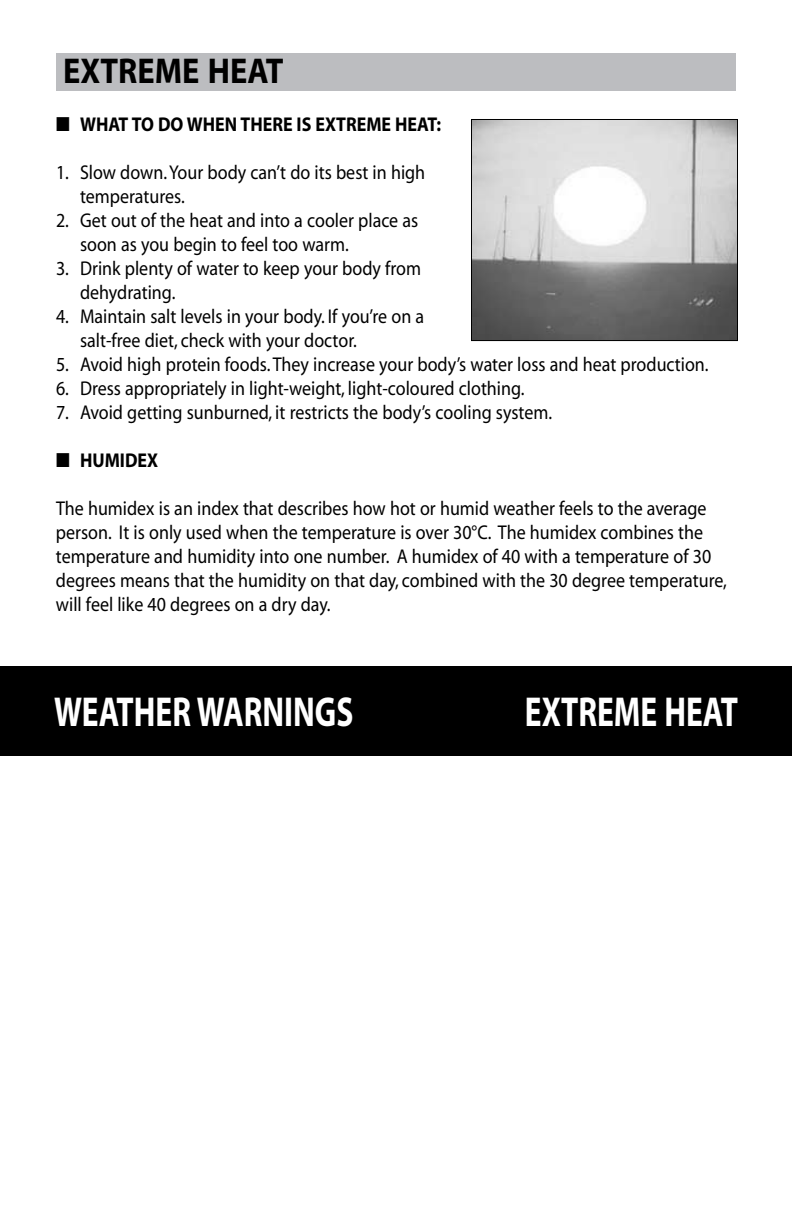
<style>
.page{position:relative;width:792px;height:1224px;background:#fff}
.page>*{position:absolute;margin:0;border:0;box-sizing:border-box;transform-origin:0 0}
.t1{font:700 42px "Myriad";color:#fff;scale:.75 1}
.t2{font:700 36px "Myriad";color:#000;scale:.9 1}
.t3{font:20px/24px "Myriad";color:#000;scale:.9 1}
.t4{font:700 20px "Myriad";color:#000;scale:.9 1}
</style>
<div class="page">
<div style="left:0;top:666px;width:792px;height:90px;background:#000"></div>
<div style="left:56px;top:53px;width:680px;height:30px;background:#bcbdc0"></div>
<div style="left:56px;top:83px;width:680px;height:8px;background:#bcbdc0"></div>
<img style="left:473px;top:121px;width:263px;height:218px">
<div style="left:471px;top:119px;width:267px;height:222px;border:1px solid #000"></div>
<h2 class="t2" style="left:63px;top:52px;width:246px">EXTREME HEAT</h2>
<p class="t4" style="left:56px;top:114px;width:57px">■ WHAT</p>
<p class="t4" style="left:132px;top:114px;width:76px">TO DO WHEN</p>
<p class="t4" style="left:240px;top:114px;width:13px">THERE</p>
<p class="t4" style="left:297px;top:114px;width:34px">IS EXTREME</p>
<p class="t4" style="left:395px;top:114px;width:13px">HEAT</p>
<p class="t4" style="left:437px;top:114px;width:7px">:</p>
<p class="t3" style="left:80px;top:161px;width:385px;text-indent:-24px">1. Slow down. Your body can’t do its best in high temperatures.</p>
<p class="t3" style="left:80px;top:209px;width:377px;text-indent:-24px">2. Get out of the heat and into a cooler place as soon as you begin to feel too warm.</p>
<p class="t3" style="left:80px;top:257px;width:380px;text-indent:-24px">3. Drink plenty of water to keep your body from dehydrating.</p>
<p class="t3" style="left:80px;top:305px;width:384px;text-indent:-24px">4. Maintain salt levels in your body. If you’re on a salt-free diet, check with your doctor.</p>
<p class="t3" style="left:56px;top:353px;width:727px">5. Avoid high protein foods. They increase your body’s water loss and heat production.</p>
<p class="t3" style="left:56px;top:377px;width:522px">6. Dress appropriately in light-weight, light-coloured clothing.</p>
<p class="t3" style="left:56px;top:401px;width:553px">7. Avoid getting sunburned, it restricts the body’s cooling system.</p>
<p class="t4" style="left:56px;top:450px;width:103px">■ HUMIDEX</p>
<p class="t3" style="left:56px;top:497px;width:747px">The humidex is an index that describes how hot or humid weather feels to the average person. It is only used when the temperature is over 30°C. The humidex combines the temperature and humidity into one number. A humidex of 40 with a temperature of 30 degrees means that the humidity on that day, combined with the 30 degree temperature, will feel like 40 degrees on a dry day.</p>
<h1 class="t1" style="left:54px;top:690px;width:401px">WEATHER WARNINGS</h1>
<h1 class="t1" style="left:525px;top:690px;width:286px">EXTREME HEAT</h1>
</div>
